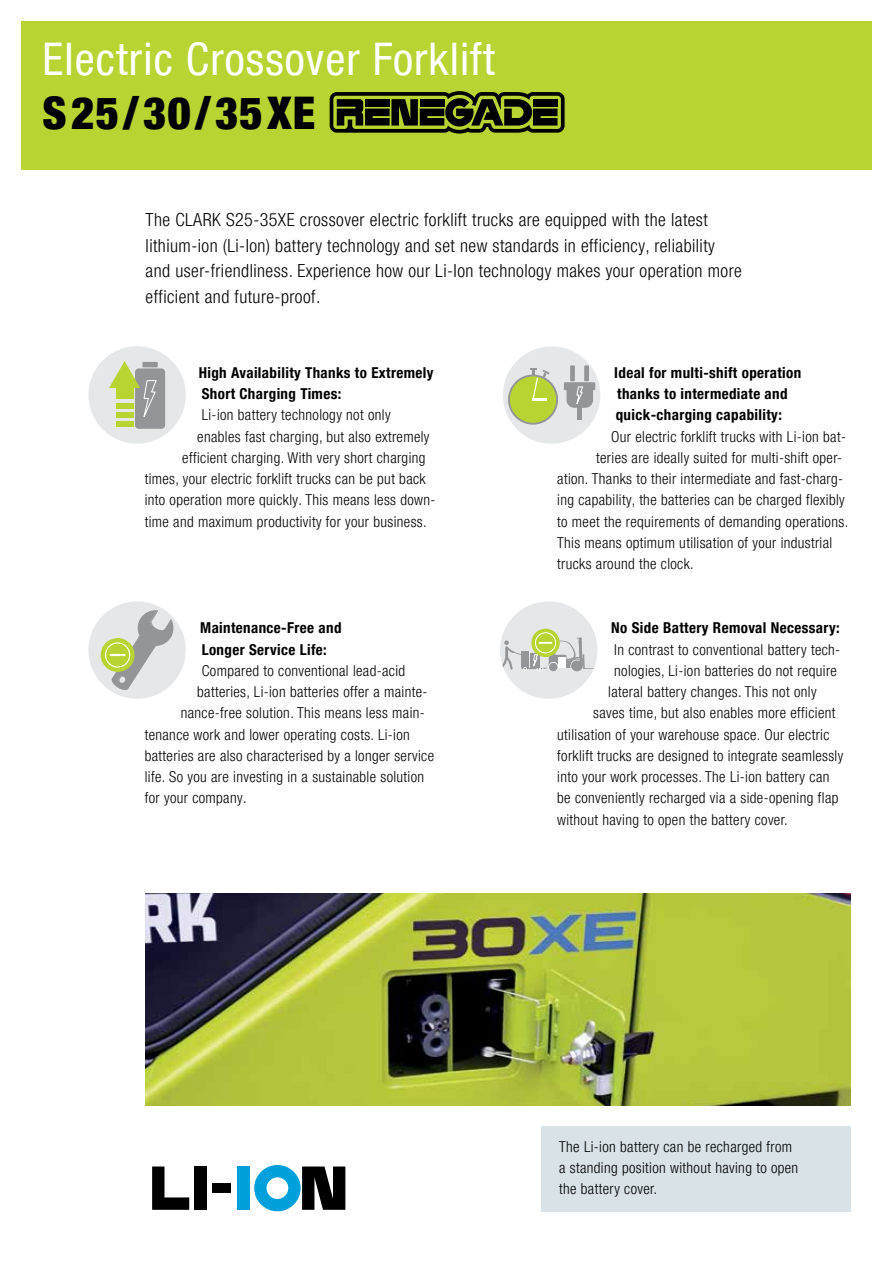
<style>
.page{position:relative;width:893px;height:1263px;background:#fff}
.page>*{position:absolute;margin:0;border:0;box-sizing:border-box;transform-origin:0 0}
.t1{font:condensed 45px "Helvetica Neue LT Pro";letter-spacing:.025em;color:#fff}
.t2{font:900 condensed 45px "Helvetica Neue LT Pro";letter-spacing:.025em;color:#000}
.t3{font:300 condensed 18px/25.5px "Helvetica Neue LT Pro";letter-spacing:.025em;color:#000}
.t4{font:300 condensed 15px/21.3px "Helvetica Neue LT Pro";letter-spacing:.025em;color:#000}
.t5{font:700 condensed 15px/21.3px "Helvetica Neue LT Pro";letter-spacing:.025em;color:#000}
</style>
<div class="page">
<img style="left:146px;top:893px;width:704px;height:213px">
<div style="left:541px;top:1127px;width:309px;height:85px;background:#d8e2e7"></div>
<div style="left:88px;top:346px;width:98px;height:98px;background:#e6e7e8;border-radius:50%"></div>
<div style="left:135px;top:368px;width:30px;height:61px;background:#939598;border-radius:4px"></div>
<div style="left:142px;top:362px;width:16px;height:5px;background:#a9aaad"></div>
<svg style="left:109px;top:361px;width:48px;height:64px"></svg>
<div style="left:116px;top:382px;width:17px;height:17px;background:#b7d433"></div>
<div style="left:116px;top:403px;width:17px;height:6px;background:#b7d433"></div>
<div style="left:116px;top:421px;width:17px;height:5px;background:#b7d433"></div>
<div style="left:116px;top:412px;width:17px;height:6px;background:#b7d433"></div>
<div style="left:500px;top:601px;width:97px;height:98px;background:#e6e7e8;border-radius:50%"></div>
<svg style="left:531px;top:629px;width:29px;height:28px"></svg>
<div style="left:535px;top:632px;width:21px;height:21px;border:1px solid #fff;border-radius:50%"></div>
<svg style="left:500px;top:638px;width:97px;height:33px"></svg>
<div style="left:549px;top:662px;width:9px;height:9px;background:#ececec;border-radius:50%"></div>
<div style="left:549px;top:663px;width:9px;height:8px;background:#939598;border-radius:50%"></div>
<div style="left:522px;top:651px;width:7px;height:16px;background:#939598"></div>
<div style="left:503px;top:346px;width:97px;height:98px;background:#e6e7e8;border-radius:50%"></div>
<div style="left:570px;top:365px;width:5px;height:16px;background:#939598"></div>
<div style="left:584px;top:365px;width:5px;height:16px;background:#939598"></div>
<div style="left:564px;top:382px;width:31px;height:8px;background:#939598"></div>
<div style="left:566px;top:383px;width:27px;height:25px;background:#939598;border-radius:8px"></div>
<div style="left:577px;top:406px;width:5px;height:13px;background:#939598"></div>
<svg style="left:575px;top:386px;width:8px;height:22px"></svg>
<svg style="left:508px;top:374px;width:50px;height:51px"></svg>
<div style="left:510px;top:376px;width:46px;height:47px;background:#b7d433;border-radius:50%"></div>
<svg style="left:530px;top:368px;width:20px;height:32px"></svg>
<div style="left:88px;top:601px;width:98px;height:98px;background:#e6e7e8;border-radius:50%"></div>
<svg style="left:101px;top:638px;width:34px;height:34px"></svg>
<svg style="left:110px;top:610px;width:64px;height:81px"></svg>
<div style="left:105px;top:642px;width:25px;height:25px;border:1px solid #fff;border-radius:50%"></div>
<div style="left:21px;top:21px;width:851px;height:149px;background:#b7d433"></div>
<svg style="left:330px;top:91px;width:235px;height:43px"></svg>
<div style="left:212px;top:1183px;width:19px;height:10px;background:#000"></div>
<svg style="left:152px;top:1166px;width:37px;height:44px"></svg>
<div style="left:194px;top:1166px;width:12px;height:44px;background:#000"></div>
<div style="left:237px;top:1166px;width:13px;height:44px;background:#00a0dc"></div>
<svg style="left:254px;top:1165px;width:91px;height:46px"></svg>
<h1 class="t1" style="left:43px;top:32px;width:454px">Electric Crossover Forklift</h1>
<h1 class="t2" style="left:43px;top:86px;width:274px">S25/30/35XE</h1>
<p class="t3" style="left:146px;top:207px;width:598px">The CLARK S25-35XE crossover electric forklift trucks are equipped with the latest lithium-ion (Li-Ion) battery technology and set new standards in efficiency, reliability and user-friendliness. Experience how our Li-Ion technology makes your operation more efficient and future-proof.</p>
<p class="t5" style="left:199px;top:362px;width:236px">High Availability Thanks to Extremely<br>Short Charging Times:</p>
<p class="t4" style="left:202px;top:404px;width:190px">Li-ion battery technology not only</p>
<p class="t4" style="left:197px;top:425px;width:234px">enables fast charging, but also extremely</p>
<p class="t4" style="left:182px;top:447px;width:245px">efficient charging. With very short charging</p>
<p class="t4" style="left:145px;top:468px;width:282px">times, your electric forklift trucks can be put back</p>
<p class="t4" style="left:145px;top:489px;width:292px">into operation more quickly. This means less down-</p>
<p class="t4" style="left:145px;top:510px;width:283px">time and maximum productivity for your business.</p>
<p class="t5" style="left:200px;top:617px;width:143px">Maintenance-Free and<br>Longer Service Life:</p>
<p class="t4" style="left:202px;top:660px;width:205px">Compared to conventional lead-acid</p>
<p class="t4" style="left:197px;top:681px;width:232px">batteries, Li-ion batteries offer a mainte-</p>
<p class="t4" style="left:181px;top:702px;width:246px">nance-free solution. This means less main-</p>
<p class="t4" style="left:145px;top:723px;width:267px">tenance work and lower operating costs. Li-ion</p>
<p class="t4" style="left:145px;top:745px;width:291px">batteries are also characterised by a longer service</p>
<p class="t4" style="left:145px;top:766px;width:281px">life. So you are investing in a sustainable solution</p>
<p class="t4" style="left:145px;top:787px;width:103px">for your company.</p>
<p class="t5" style="left:614px;top:362px;width:189px">Ideal for multi-shift operation thanks to intermediate and quick-charging capability:</p>
<p class="t4" style="left:611px;top:426px;width:236px">Our electric forklift trucks with Li-ion bat-</p>
<p class="t4" style="left:596px;top:447px;width:248px">teries are ideally suited for multi-shift oper-</p>
<p class="t4" style="left:557px;top:468px;width:287px">ation. Thanks to their intermediate and fast-charg-</p>
<p class="t4" style="left:557px;top:489px;width:289px">ing capability, the batteries can be charged flexibly</p>
<p class="t4" style="left:557px;top:511px;width:292px">to meet the requirements of demanding operations.</p>
<p class="t4" style="left:557px;top:532px;width:277px">This means optimum utilisation of your industrial</p>
<p class="t4" style="left:557px;top:553px;width:138px">trucks around the clock.</p>
<p class="t5" style="left:611px;top:617px;width:230px">No Side Battery Removal Necessary:</p>
<p class="t4" style="left:614px;top:638px;width:228px">In contrast to conventional battery tech-</p>
<p class="t4" style="left:614px;top:660px;width:224px">nologies, Li-ion batteries do not require</p>
<p class="t4" style="left:608px;top:681px;width:210px">lateral battery changes. This not only</p>
<p class="t4" style="left:593px;top:702px;width:244px">saves time, but also enables more efficient</p>
<p class="t4" style="left:557px;top:723px;width:274px">utilisation of your warehouse space. Our electric</p>
<p class="t4" style="left:557px;top:745px;width:288px">forklift trucks are designed to integrate seamlessly</p>
<p class="t4" style="left:557px;top:766px;width:274px">into your work processes. The Li-ion battery can</p>
<p class="t4" style="left:557px;top:787px;width:283px">be conveniently recharged via a side-opening flap</p>
<p class="t4" style="left:557px;top:808px;width:232px">without having to open the battery cover.</p>
<p class="t4" style="left:559px;top:1136px;width:241px">The Li-ion battery can be recharged from a standing position without having to open the battery cover.</p>
</div>
